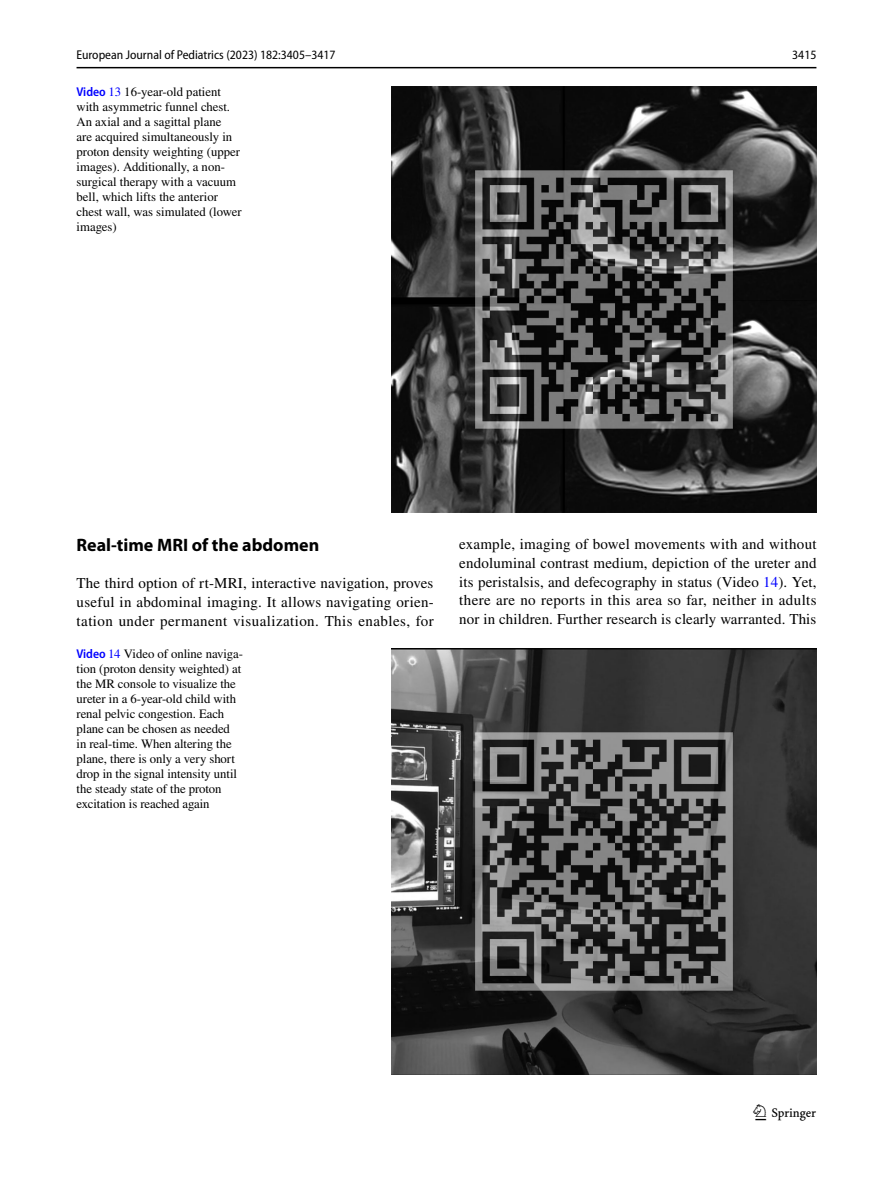
<style>
.page{position:relative;width:893px;height:1187px;background:#fff}
.page>*{position:absolute;margin:0;border:0;box-sizing:border-box;transform-origin:0 0}
.t1{font:22.5px "Springnew Regular 3";color:#000}
.t2{font:700 18px "Myriad Pro";color:#000}
.t3{font:15px/18.8px "STIX";letter-spacing:.03em;color:#000;text-align:justify}
.t4{font:12.75px/15px "STIX";letter-spacing:-.005em;color:#000}
.t5{font:semi-condensed 12.75px "Myriad Pro";color:#000}
.s1{font-family:"Myriad Pro";font-weight:600;font-stretch:semi-condensed;color:#00f}
.s2{color:#00f}
</style>
<div class="page">
<hr style="left:77px;top:67px;width:739px;height:1px;background:#000">
<img style="left:391px;top:87px;width:425px;height:425px">
<img style="left:391px;top:648px;width:425px;height:425px">
<p class="t5" style="left:77px;top:48px;width:261px">European Journal of Pediatrics (2023) 182:3405–3417</p>
<p class="t5" style="left:792px;top:48px;width:26px">3415</p>
<p class="t4" style="left:77px;top:85px;width:167px"><span class="s1">Video</span> <span class="s2">13</span> 16-year-old patient with asymmetric funnel chest.<br>An axial and a sagittal plane<br>are acquired simultaneously in proton density weighting (upper images). Additionally, a non&shy;surgical therapy with a vacuum bell, which lifts the anterior chest wall, was simulated (lower images)</p>
<h2 class="t2" style="left:77px;top:533px;width:244px">Real‑time MRI of the abdomen</h2>
<p class="t3" style="left:77px;top:574px;width:359px">The third option of rt-MRI, interactive navigation, proves useful in abdominal imaging. It allows navigating orien&shy;tation under permanent visualization. This enables, for</p>
<p class="t4" style="left:77px;top:647px;width:168px"><span class="s1">Video</span> <span class="s2">14</span> Video of online naviga&shy;tion (proton density weighted) at the MR console to visualize the ureter in a 6-year-old child with renal pelvic congestion. Each plane can be chosen as needed in real-time. When altering the plane, there is only a very short drop in the signal intensity until the steady state of the proton excitation is reached again</p>
<p class="t3" style="left:459px;top:535px;width:359px">example, imaging of bowel movements with and without endoluminal contrast medium, depiction of the ureter and its peristalsis, and defecography in status (Video <span class="s2">14</span>). Yet, there are no reports in this area so far, neither in adults nor in children. Further research is clearly warranted. This</p>
<h1 class="t1" style="left:755px;top:1104px;width:62px">1 3</h1>
</div>
